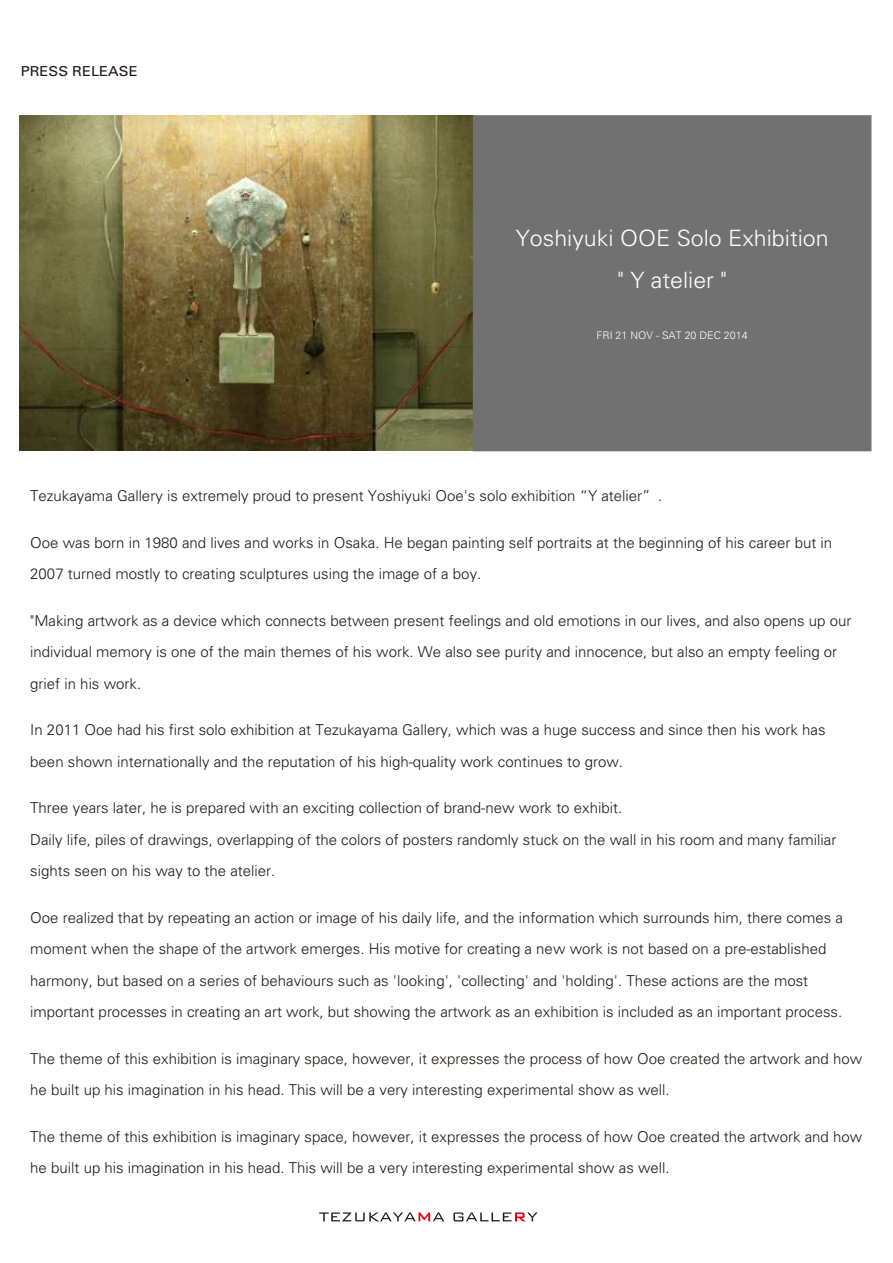
<style>
.page{position:relative;width:893px;height:1263px;background:#fff}
.page>*{position:absolute;margin:0;border:0;box-sizing:border-box;transform-origin:0 0}
.t1{font:300 22.5px/42px "Univers";color:#fff;text-align:center}
.t2{font:300 15px/31.5px "Univers";color:#221815}
.t3{font:13.8px "Univers";color:#221815;scale:1.07 1}
.t4{font:300 10.5px "Univers";color:#fff}
</style>
<div class="page">
<img style="left:19px;top:116px;width:454px;height:335px">
<div style="left:473px;top:115px;width:398px;height:336px;background:#727171"></div>
<svg style="left:453px;top:1212px;width:85px;height:9px"></svg>
<svg style="left:319px;top:1212px;width:125px;height:9px"></svg>
<p class="t3" style="left:21px;top:63px;width:111px">PRESS RELEASE</p>
<h1 class="t1" style="left:516px;top:217px;width:314px">Yoshiyuki OOE Solo Exhibition " Y atelier "</h1>
<p class="t4" style="left:597px;top:329px;width:153px">FRI 21 NOV - SAT 20 DEC 2014</p>
<p class="t2" style="left:30px;top:480px;width:633px">Tezukayama Gallery is extremely proud to present Yoshiyuki Ooe's solo exhibition “Y atelier” .</p>
<p class="t2" style="left:30px;top:526px;width:803px">Ooe was born in 1980 and lives and works in Osaka. He began painting self portraits at the beginning of his career but in<br>2007 turned mostly to creating sculptures using the image of a boy.</p>
<p class="t2" style="left:30px;top:604px;width:823px">"Making artwork as a device which connects between present feelings and old emotions in our lives, and also opens up our individual memory is one of the main themes of his work. We also see purity and innocence, but also an empty feeling or grief in his work.</p>
<p class="t2" style="left:30px;top:714px;width:797px">In 2011 Ooe had his first solo exhibition at Tezukayama Gallery, which was a huge success and since then his work has been shown internationally and the reputation of his high-quality work continues to grow.</p>
<p class="t2" style="left:30px;top:792px;width:808px">Three years later, he is prepared with an exciting collection of brand-new work to exhibit.<br>Daily life, piles of drawings, overlapping of the colors of posters randomly stuck on the wall in his room and many familiar sights seen on his way to the atelier.</p>
<p class="t2" style="left:30px;top:901px;width:814px">Ooe realized that by repeating an action or image of his daily life, and the information which surrounds him, there comes a moment when the shape of the artwork emerges. His motive for creating a new work is not based on a pre-established harmony, but based on a series of behaviours such as 'looking', 'collecting' and 'holding'. These actions are the most important processes in creating an art work, but showing the artwork as an exhibition is included as an important process.</p>
<p class="t2" style="left:30px;top:1042px;width:833px">The theme of this exhibition is imaginary space, however, it expresses the process of how Ooe created the artwork and how he built up his imagination in his head. This will be a very interesting experimental show as well.</p>
<p class="t2" style="left:30px;top:1120px;width:833px">The theme of this exhibition is imaginary space, however, it expresses the process of how Ooe created the artwork and how he built up his imagination in his head. This will be a very interesting experimental show as well.</p>
</div>
